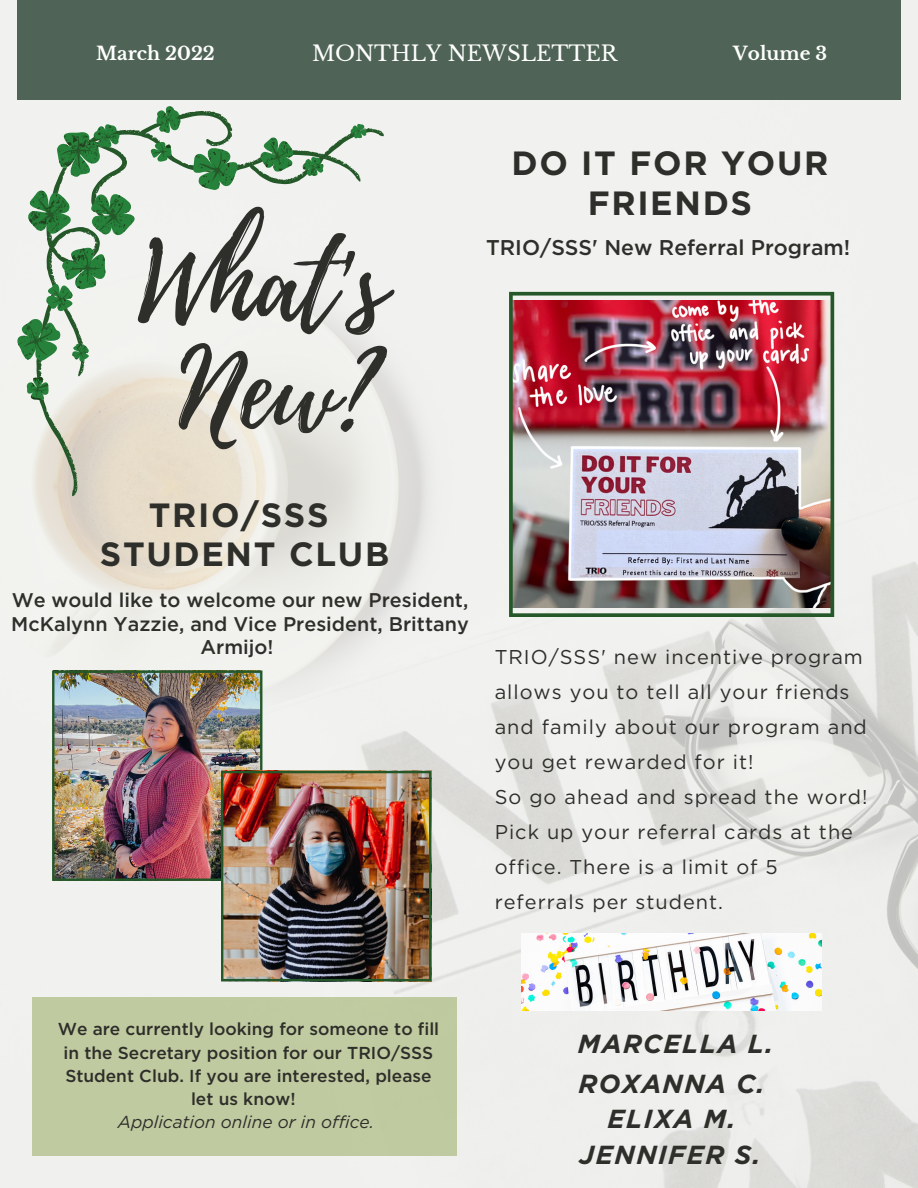
<style>
.page{position:relative;width:918px;height:1188px;background:#fff}
.page>*{position:absolute;margin:0;border:0;box-sizing:border-box;transform-origin:0 0}
.t1{font:107.25px/106.8px "Playlist Script";color:#2e2e2a;text-align:center}
.t2{font:700 33.6px/39.3px "Gotham";letter-spacing:.05em;color:#2e2e2a;text-align:center}
.t3{font:italic 700 26.1px/40.3px "Gotham";letter-spacing:.05em;color:#2e2e2a}
.t4{font:500 21.3px "Gotham";color:#2e2e2a}
.t5{font:21.15px "Libre Baskerville";color:#fff}
.t6{font:19.95px/34.8px "Gotham";letter-spacing:.05em;color:#2e2e2a}
.t7{font:500 19.8px/23.7px "Gotham";color:#2e2e2a;text-align:center}
.t8{font:700 18.3px "Libre Baskerville";color:#fff}
.t9{font:500 17.25px "Gotham";color:#2e2e2a}
.t10{font:italic 17.25px "Gotham";color:#2e2e2a}
</style>
<div class="page">
<img style="left:0;top:0;width:918px;height:1188px">
<div style="left:17px;top:0;width:883px;height:100px;background:#4f6456"></div>
<img style="left:509px;top:292px;width:325px;height:325px">
<img style="left:52px;top:671px;width:210px;height:210px">
<svg style="left:18px;top:106px;width:366px;height:390px"></svg>
<svg style="left:24px;top:107px;width:299px;height:293px;fill:#f1f2ef"></svg>
<img style="left:521px;top:933px;width:301px;height:78px">
<img style="left:221px;top:771px;width:210px;height:210px">
<div style="left:32px;top:997px;width:425px;height:158px;background:#bfcaa0"></div>
<p class="t8" style="left:96px;top:42px;width:120px">March 2022</p>
<p class="t5" style="left:312px;top:40px;width:307px">MONTHLY NEWSLETTER</p>
<p class="t8" style="left:733px;top:42px;width:95px">Volume 3</p>
<h1 class="t1" style="left:138px;top:233px;width:250px">What's<br>New?</h1>
<h2 class="t2" style="left:511px;top:144px;width:318px">DO IT FOR YOUR<br>FRIENDS</h2>
<p class="t4" style="left:486px;top:235px;width:366px">TRIO/SSS' New Referral Program!</p>
<h2 class="t2" style="left:100px;top:495px;width:291px">TRIO/SSS<br>STUDENT CLUB</h2>
<p class="t7" style="left:11px;top:588px;width:459px">We would like to welcome our new President,<br>McKalynn Yazzie, and Vice President, Brittany<br>Armijo!</p>
<p class="t6" style="left:495px;top:640px;width:374px">TRIO/SSS' new incentive program allows you to tell all your friends and family about our program and you get rewarded for it!<br>So go ahead and spread the word!<br>Pick up your referral cards at the office. There is a limit of 5 referrals per student.</p>
<p class="t9" style="left:58px;top:1019px;width:383px">We are currently looking for someone to fill</p>
<p class="t9" style="left:64px;top:1042px;width:371px">in the Secretary position for our TRIO/SSS</p>
<p class="t9" style="left:65px;top:1065px;width:368px">Student Club. If you are interested, please</p>
<p class="t9" style="left:191px;top:1088px;width:106px">let us know!</p>
<p class="t10" style="left:118px;top:1111px;width:258px">Application online or in office.</p>
<h3 class="t3" style="left:578px;top:1023px;width:196px">MARCELLA L.<br>ROXANNA C.</h3>
<h3 class="t3" style="left:580px;top:1100px;width:182px;line-height:36.2px;text-align:center">ELIXA M.<br>JENNIFER S.</h3>
</div>
